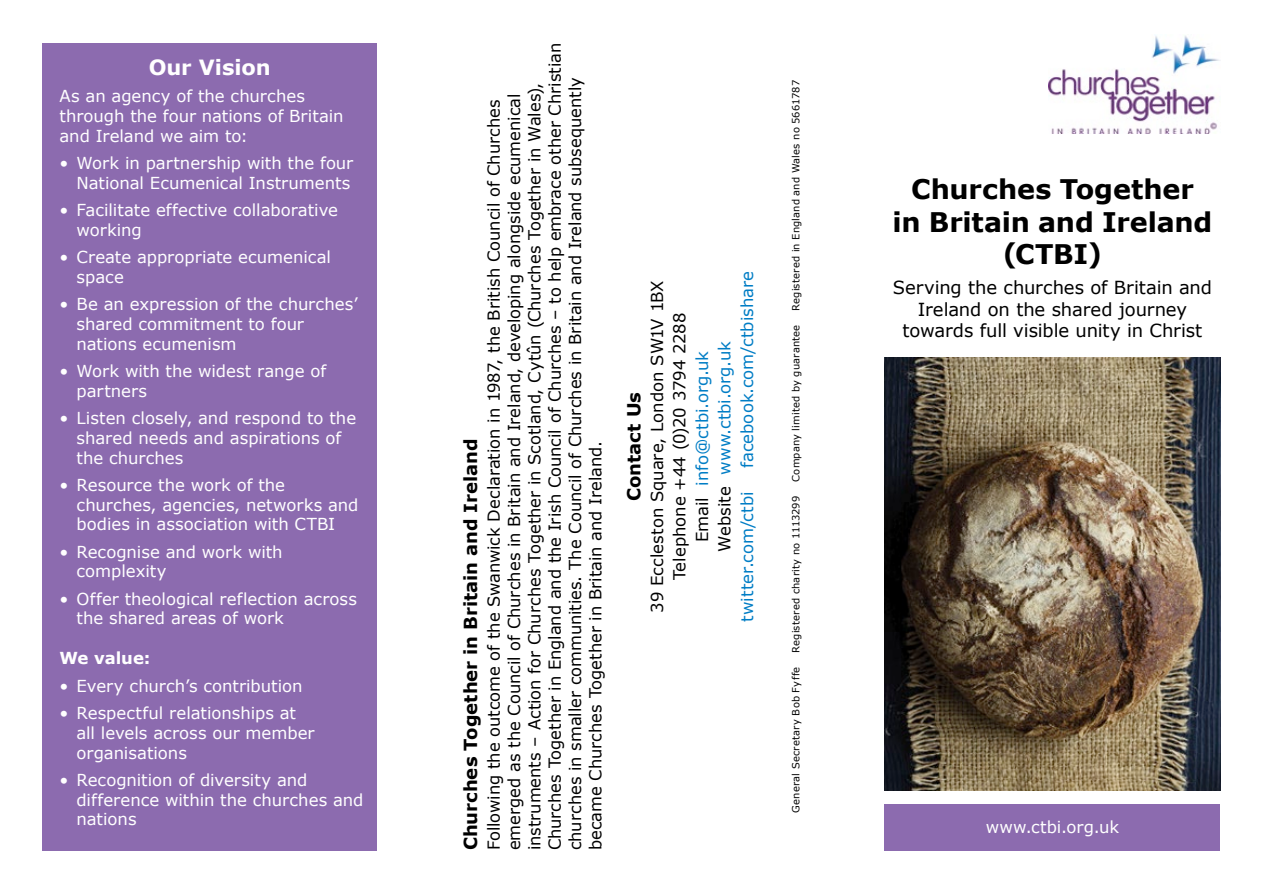
<style>
.page{position:relative;width:1263px;height:893px;background:#fff}
.page>*{position:absolute;margin:0;border:0;box-sizing:border-box;transform-origin:0 0}
.t1{font:700 27px/32.4px "Verdana";letter-spacing:-.005em;color:#000;text-align:center}
.t2{font:700 21px "Verdana";color:#fff}
.t3{font:18px/21.6px "Verdana";letter-spacing:-.01em;color:#000;text-align:center}
.t4{font:700 18px "Verdana";letter-spacing:-.005em;color:#000}
.t5{font:16.5px/19.8px "Verdana";color:#fff}
.t6{font:16.5px/20.4px "Verdana";color:#000}
.t7{font:16.5px "Verdana";color:#007dc5}
.t8{font:700 16.5px "Verdana";letter-spacing:-.005em;color:#fff}
.t9{font:9.9px "Verdana";letter-spacing:.02em;color:#000}
.s1{color:#000}
</style>
<div class="page">
<div style="left:43px;top:43px;width:334px;height:807px;background:#8c6baf"></div>
<img style="left:1048px;top:35px;width:172px;height:98px">
<div style="left:884px;top:804px;width:336px;height:46px;background:#8c6baf"></div>
<img style="left:884px;top:357px;width:336px;height:434px">
<p class="t2" style="left:149px;top:52px;width:124px">Our Vision</p>
<p class="t5" style="left:60px;top:86px;width:286px">As an agency of the churches through the four nations of Britain and Ireland we aim to:</p>
<p class="t5" style="left:60px;top:153px;width:295px;text-align:right">• Work in partnership with the four<br>National Ecumenical Instruments</p>
<p class="t5" style="left:77px;top:200px;width:263px;text-indent:-17px">• Facilitate effective collaborative working</p>
<p class="t5" style="left:77px;top:247px;width:256px;text-indent:-17px">• Create appropriate ecumenical space</p>
<p class="t5" style="left:77px;top:294px;width:283px;text-indent:-17px">• Be an expression of the churches’ shared commitment to four nations ecumenism</p>
<p class="t5" style="left:77px;top:361px;width:251px;text-indent:-17px">• Work with the widest range of partners</p>
<p class="t5" style="left:77px;top:408px;width:281px;text-indent:-17px">• Listen closely, and respond to the shared needs and aspirations of the churches</p>
<p class="t5" style="left:77px;top:475px;width:284px;text-indent:-17px">• Resource the work of the churches, agencies, networks and bodies in association with CTBI</p>
<p class="t5" style="left:77px;top:541px;width:208px;text-indent:-17px">• Recognise and work with complexity</p>
<p class="t5" style="left:77px;top:589px;width:282px;text-indent:-17px">• Offer theological reflection across the shared areas of work</p>
<p class="t8" style="left:60px;top:647px;width:92px">We value:</p>
<p class="t5" style="left:60px;top:676px;width:245px">• Every church’s contribution</p>
<p class="t5" style="left:77px;top:703px;width:240px;text-indent:-17px">• Respectful relationships at all levels across our member organisations</p>
<p class="t5" style="left:77px;top:770px;width:288px;text-indent:-17px">• Recognition of diversity and difference within the churches and nations</p>
<p class="t6" style="left:483px;top:850px;width:809px;rotate:-90deg">Following the outcome of the Swanwick Declaration in 1987, the British Council of Churches emerged as the Council of Churches in Britain and Ireland, developing alongside ecumenical instruments – Action for Churches Together in Scotland, Cytûn (Churches Together in Wales), Churches Together in England and the Irish Council of Churches – to help embrace other Christian churches in smaller communities. The Council of Churches in Britain and Ireland subsequently became Churches Together in Britain and Ireland.</p>
<p class="t4" style="left:458px;top:850px;width:413px;rotate:-90deg">Churches Together in Britain and Ireland</p>
<p class="t4" style="left:621px;top:501px;width:110px;rotate:-90deg">Contact Us</p>
<p class="t7" style="left:736px;top:468px;width:199px;rotate:-90deg">facebook.com/ctbishare</p>
<p class="t6" style="left:647px;top:613px;width:334px;rotate:-90deg">39 Eccleston Square, London SW1V 1BX</p>
<p class="t6" style="left:669px;top:580px;width:269px;rotate:-90deg">Telephone +44 (0)20 3794 2288</p>
<p class="t7" style="left:691px;top:542px;width:193px;rotate:-90deg"><span class="s1">Email</span> info@ctbi.org.uk</p>
<p class="t7" style="left:713px;top:552px;width:212px;rotate:-90deg"><span class="s1">Website</span> www.ctbi.org.uk</p>
<p class="t7" style="left:736px;top:622px;width:132px;rotate:-90deg">twitter.com/ctbi</p>
<p class="t9" style="left:789px;top:311px;width:232px;rotate:-90deg">Registered in England and Wales no 5661787</p>
<p class="t9" style="left:789px;top:482px;width:158px;rotate:-90deg">Company limited by guarantee</p>
<p class="t9" style="left:789px;top:653px;width:159px;rotate:-90deg">Registered charity no 1113299</p>
<p class="t9" style="left:789px;top:813px;width:148px;rotate:-90deg">General Secretary Bob Fyffe</p>
<h1 class="t1" style="left:892px;top:173px;width:321px">Churches Together<br>in Britain and Ireland (CTBI)</h1>
<p class="t3" style="left:893px;top:277px;width:321px">Serving the churches of Britain and<br>Ireland on the shared journey towards full visible unity in Christ</p>
<p class="t5" style="left:986px;top:817px;width:135px">www.ctbi.org.uk</p>
</div>
